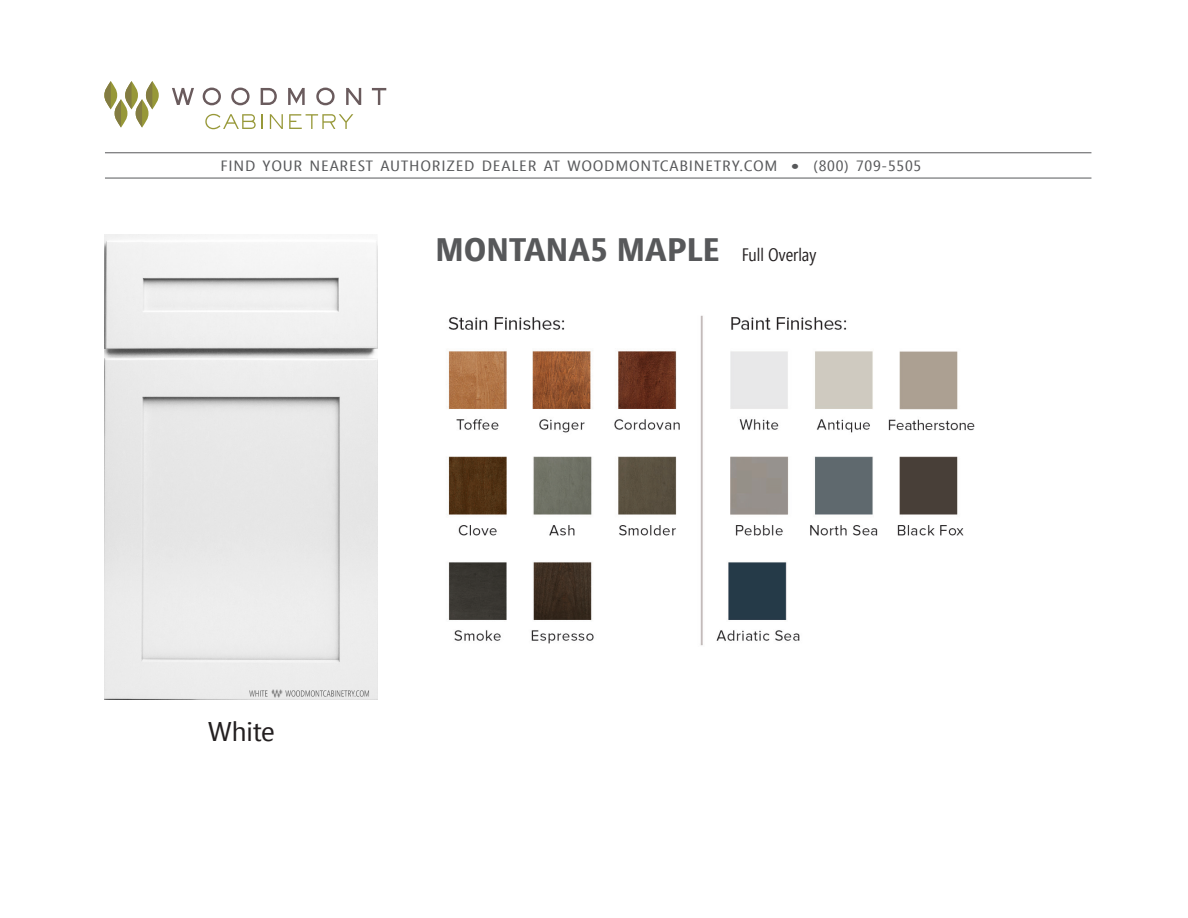
<style>
.page{position:relative;width:1188px;height:918px;background:#fff}
.page>*{position:absolute;margin:0;border:0;box-sizing:border-box;transform-origin:0 0}
.t1{font:700 32.4px "Segoe Condensed";color:#57585a;scale:1.22 1}
.t2{font:27px "Segoe Condensed";color:#231f20;scale:1.2 1}
.t3{font:14.85px "Segoe Condensed";letter-spacing:.04em;color:#57585a;scale:1.22 1}
.s1{font-size:20.25px}
.s2{font-weight:400;font-size:18px;color:#231f20}
</style>
<div class="page">
<svg style="left:172px;top:88px;width:22px;height:17px"></svg>
<svg style="left:203px;top:88px;width:18px;height:17px"></svg>
<svg style="left:231px;top:88px;width:19px;height:17px"></svg>
<svg style="left:261px;top:88px;width:16px;height:17px"></svg>
<svg style="left:288px;top:88px;width:17px;height:17px"></svg>
<svg style="left:316px;top:88px;width:19px;height:17px"></svg>
<svg style="left:346px;top:88px;width:15px;height:17px"></svg>
<svg style="left:372px;top:88px;width:14px;height:17px"></svg>
<svg style="left:205px;top:114px;width:51px;height:15px"></svg>
<svg style="left:262px;top:114px;width:1px;height:15px"></svg>
<svg style="left:270px;top:114px;width:13px;height:15px"></svg>
<svg style="left:289px;top:114px;width:64px;height:15px"></svg>
<svg style="left:146px;top:81px;width:13px;height:28px"></svg>
<svg style="left:104px;top:81px;width:48px;height:47px"></svg>
<hr style="left:105px;top:152px;width:986px;height:1px;background:#57585a">
<hr style="left:105px;top:178px;width:986px;height:1px;background:#57585a">
<img style="left:448px;top:315px;width:527px;height:331px">
<img style="left:105px;top:234px;width:273px;height:465px">
<p class="t3" style="left:220px;top:157px;width:576px">FIND YOUR NEAREST AUTHORIZED DEALER AT WOODMONTCABINETRY.COM <span class="s1">•</span> (800) 709-5505</p>
<h1 class="t1" style="left:435px;top:230px;width:314px">MONTANA5 MAPLE <span class="s2">Full Overlay</span></h1>
<h2 class="t2" style="left:208px;top:715px;width:57px">White</h2>
</div>
